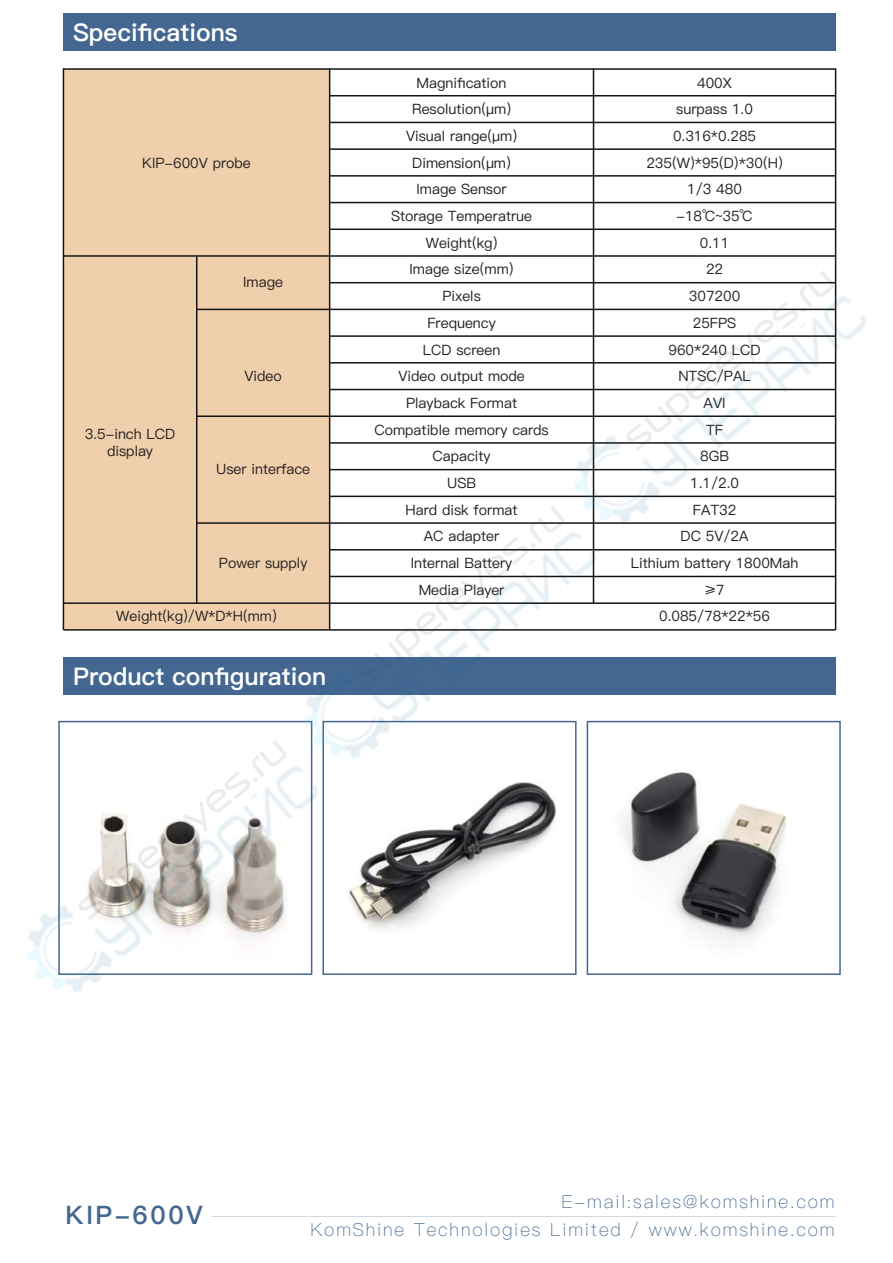
<style>
.page{position:relative;width:893px;height:1263px;background:#fff}
.page>*{position:absolute;margin:0;border:0;box-sizing:border-box;transform-origin:0 0}
.t1{font:25.5px "Ping Fang SC Heavy";letter-spacing:.1em;color:#446791}
.t2{font:24.45px "Ping Fang SC Heavy";color:#fff}
.t3{font:18px "Ping Fang SC Light";letter-spacing:.1em;color:#446791}
.t4{font:14.25px/26.7px "Ping Fang SC Medium";color:#231f20;text-align:center}
</style>
<div class="page">
<img style="left:27px;top:13px;width:839px;height:1204px">
<h2 class="t2" style="left:73px;top:18px;width:166px">Specifications</h2>
<p class="t4" style="left:142px;top:149px;width:110px">KIP-600V probe</p>
<p class="t4" style="left:243px;top:269px;width:41px">Image</p>
<p class="t4" style="left:85px;top:425px;width:92px;line-height:17.1px">3.5-inch LCD display</p>
<p class="t4" style="left:244px;top:363px;width:39px">Video</p>
<p class="t4" style="left:216px;top:456px;width:96px">User interface</p>
<p class="t4" style="left:219px;top:550px;width:90px">Power supply</p>
<p class="t4" style="left:374px;top:69px;width:176px">Magnification<br>Resolution(μm)<br>Visual range(μm)<br>Dimension(μm)<br>Image Sensor<br>Storage Temperatrue<br>Weight(kg)<br>Image size(mm)<br>Pixels<br>Frequency<br>LCD screen<br>Video output mode<br>Playback Format<br>Compatible memory cards<br>Capacity<br>USB<br>Hard disk format<br>AC adapter<br>Internal Battery<br>Media Player</p>
<p class="t4" style="left:631px;top:69px;width:169px">400X<br>surpass 1.0<br>0.316*0.285<br>235(W)*95(D)*30(H)<br>1/3 480<br>-18℃~35℃<br>0.11<br>22<br>307200<br>25FPS<br>960*240 LCD<br>NTSC/PAL<br>AVI<br>TF<br>8GB<br>1.1/2.0<br>FAT32<br>DC 5V/2A<br>Lithium battery 1800Mah ≥7</p>
<p class="t4" style="left:116px;top:603px;width:162px">Weight(kg)/W*D*H(mm)</p>
<p class="t4" style="left:659px;top:603px;width:112px">0.085/78*22*56</p>
<h2 class="t2" style="left:73px;top:662px;width:255px">Product configuration</h2>
<h1 class="t1" style="left:66px;top:1199px;width:139px">KIP-600V</h1>
<p class="t3" style="left:561px;top:1191px;width:275px">E-mail:sales@komshine.com</p>
<p class="t3" style="left:311px;top:1219px;width:525px">KomShine Technologies Limited / www.komshine.com</p>
</div>
